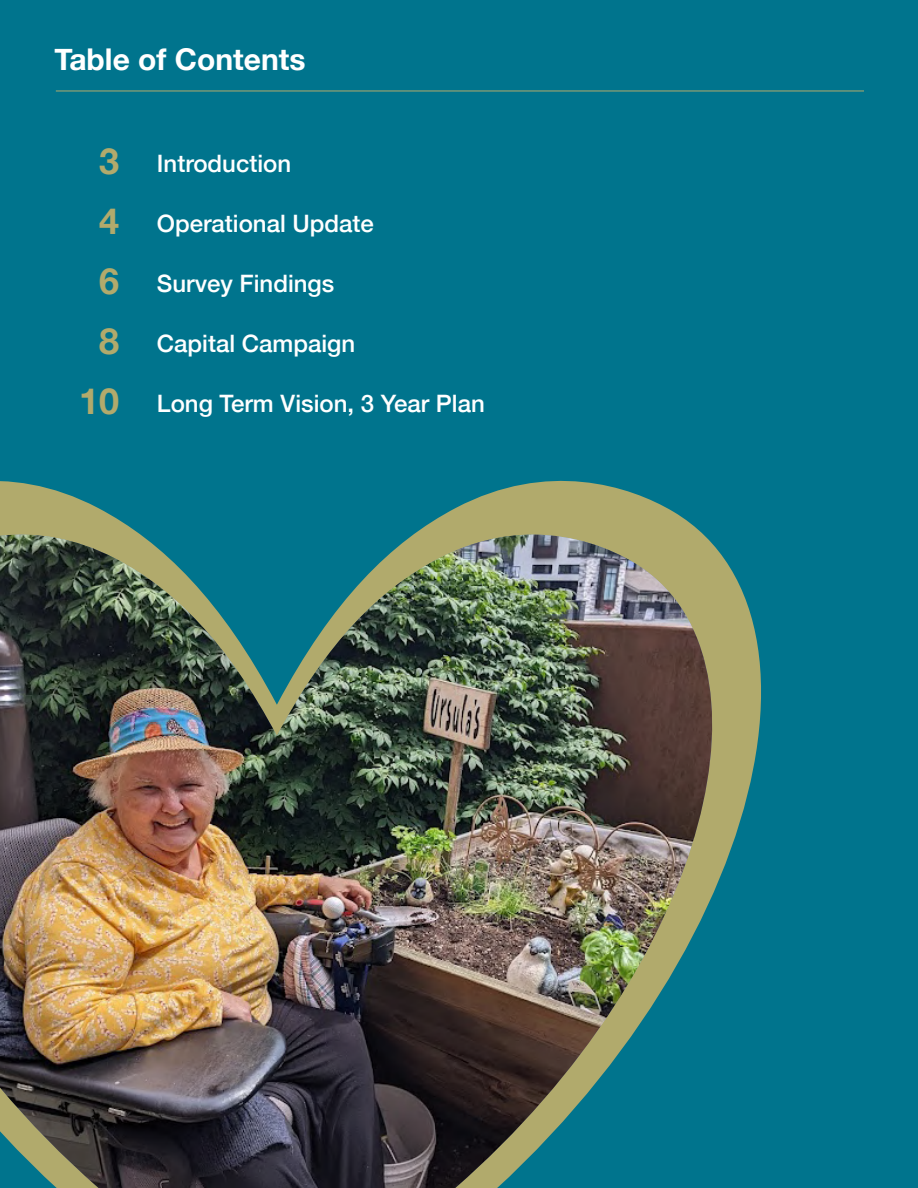
<style>
.page{position:relative;width:918px;height:1188px;background:#00748d}
.page>*{position:absolute;margin:0;border:0;box-sizing:border-box;transform-origin:0 0}
.t1{font:700 36px/60px "Helvetica Neue";color:#b1aa6c;text-align:center}
.t2{font:700 30px "Helvetica Neue";color:#fff}
.t3{font:500 24px "Helvetica Neue";color:#fff}
</style>
<div class="page">
<svg style="left:0;top:480px;width:680px;height:36px"></svg>
<svg style="left:0;top:516px;width:761px;height:376px;fill:#b1aa6c"></svg>
<img style="left:0;top:532px;width:714px;height:656px">
<hr style="left:56px;top:91px;width:808px;height:1px;background:#b1aa6c">
<p class="t2" style="left:54px;top:36px;width:253px">Table of Contents</p>
<h1 class="t1" style="left:79px;top:132px;width:42px">3<br>4<br>6<br>8<br>10</h1>
<p class="t3" style="left:157px;top:144px;width:136px">Introduction</p>
<p class="t3" style="left:157px;top:204px;width:218px">Operational Update</p>
<p class="t3" style="left:157px;top:264px;width:179px">Survey Findings</p>
<p class="t3" style="left:157px;top:324px;width:200px">Capital Campaign</p>
<p class="t3" style="left:157px;top:384px;width:329px">Long Term Vision, 3 Year Plan</p>
</div>
